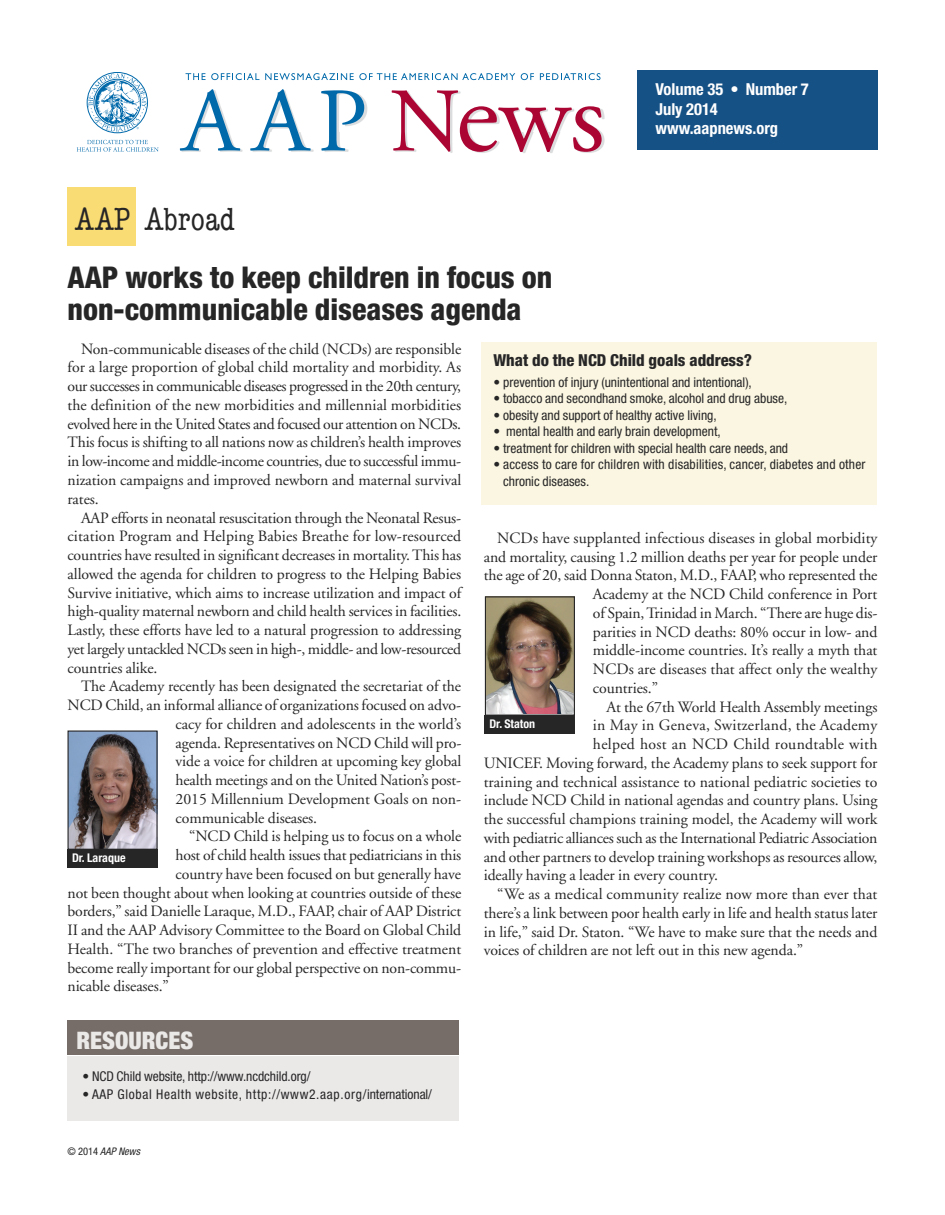
<style>
.page{position:relative;width:945px;height:1215px;background:#fff}
.page>*{position:absolute;margin:0;border:0;box-sizing:border-box;transform-origin:0 0}
.t1{font:condensed 33px "American Typewriter";color:#272627}
.t2{font:800 condensed 30px/31.5px "Helvetica Neue";color:#272627}
.t3{font:900 condensed 24px "Helvetica Neue";color:#ebe9e8}
.t4{font:700 condensed 16.5px/19.5px "Helvetica Neue";color:#fff}
.t5{font:800 condensed 16.5px "Helvetica Neue";color:#272627}
.t6{font:15.75px/18.8px "Adobe Garamond";letter-spacing:-.005em;color:#272627;text-align:justify}
.t7{font:15.75px "Adobe Garamond";letter-spacing:.02em;color:#272627}
.t8{font:condensed 13.5px/16.5px "Helvetica Neue";color:#272627}
.t9{font:condensed 13.5px "Helvetica Neue";letter-spacing:.05em;color:#272627}
.t10{font:700 condensed 12px "Helvetica Neue";color:#fff}
.t11{font:italic condensed 10.5px "Helvetica Neue";color:#272627}
.s1{font-style:normal}
</style>
<div class="page">
<img style="left:179px;top:73px;width:426px;height:80px">
<svg style="left:180px;top:89px;width:61px;height:62px"></svg>
<svg style="left:250px;top:89px;width:61px;height:62px"></svg>
<svg style="left:321px;top:90px;width:43px;height:61px"></svg>
<svg style="left:391px;top:90px;width:211px;height:62px"></svg>
<svg style="left:186px;top:73px;width:73px;height:7px"></svg>
<svg style="left:265px;top:73px;width:250px;height:7px"></svg>
<svg style="left:521px;top:73px;width:13px;height:7px"></svg>
<svg style="left:540px;top:73px;width:61px;height:7px"></svg>
<svg style="left:77px;top:140px;width:82px;height:12px"></svg>
<svg style="left:88px;top:73px;width:59px;height:59px"></svg>
<div style="left:68px;top:188px;width:68px;height:58px;background:#f9dc73"></div>
<div style="left:638px;top:70px;width:240px;height:80px;background:#165185"></div>
<div style="left:68px;top:1056px;width:391px;height:64px;background:#ebe9e8"></div>
<div style="left:68px;top:1020px;width:391px;height:34px;background:#776d68"></div>
<div style="left:482px;top:342px;width:396px;height:163px;background:#faf6e1"></div>
<img style="left:70px;top:732px;width:86px;height:116px">
<div style="left:68px;top:730px;width:90px;height:120px;border:1px solid #272627"></div>
<div style="left:68px;top:850px;width:90px;height:18px;background:#272627"></div>
<img style="left:487px;top:598px;width:86px;height:116px">
<div style="left:485px;top:596px;width:90px;height:120px;border:1px solid #272627"></div>
<div style="left:485px;top:715px;width:90px;height:19px;background:#272627"></div>
<h1 class="t1" style="left:75px;top:201px;width:161px">AAP Abroad</h1>
<h2 class="t2" style="left:68px;top:264px;width:486px">AAP works to keep children in focus on non-communicable diseases agenda</h2>
<p class="t4" style="left:656px;top:81px;width:155px">Volume 35 • Number 7<br>July 2014 www.aapnews.org</p>
<p class="t6" style="left:68px;top:341px;width:395px;text-indent:13px">Non-communicable diseases of the child (NCDs) are responsible for a large proportion of global child mortality and morbidity. As our successes in communicable diseases progressed in the 20th century, the definition of the new morbidities and millennial morbidities evolved here in the United States and focused our attention on NCDs.<br>This focus is shifting to all nations now as children’s health improves in low-income and middle-income countries, due to successful immu&shy;nization campaigns and improved newborn and maternal survival rates.</p>
<p class="t6" style="left:68px;top:510px;width:395px;text-indent:13px">AAP efforts in neonatal resuscitation through the Neonatal Resus&shy;citation Program and Helping Babies Breathe for low-resourced countries have resulted in significant decreases in mortality. This has allowed the agenda for children to progress to the Helping Babies Survive initiative, which aims to increase utilization and impact of high-quality maternal newborn and child health services in facilities.<br>Lastly, these efforts have led to a natural progression to addressing yet largely untackled NCDs seen in high-, middle- and low-resourced countries alike.</p>
<p class="t6" style="left:81px;top:678px;width:382px">The Academy recently has been designated the secretariat of the</p>
<p class="t6" style="left:68px;top:697px;width:395px">NCD Child, an informal alliance of organizations focused on advo-</p>
<p class="t6" style="left:176px;top:716px;width:287px">cacy for children and adolescents in the world’s</p>
<p class="t6" style="left:176px;top:735px;width:287px">agenda. Representatives on NCD Child will pro-</p>
<p class="t6" style="left:176px;top:753px;width:287px">vide a voice for children at upcoming key global</p>
<p class="t6" style="left:176px;top:772px;width:287px">health meetings and on the United Nation’s post-</p>
<p class="t6" style="left:176px;top:791px;width:287px">2015 Millennium Development Goals on non-</p>
<p class="t6" style="left:176px;top:810px;width:143px">communicable diseases.</p>
<p class="t6" style="left:189px;top:828px;width:274px">“NCD Child is helping us to focus on a whole</p>
<p class="t6" style="left:176px;top:847px;width:287px">host of child health issues that pediatricians in this</p>
<p class="t6" style="left:176px;top:866px;width:287px">country have been focused on but generally have</p>
<p class="t6" style="left:68px;top:885px;width:395px">not been thought about when looking at countries outside of these</p>
<p class="t6" style="left:68px;top:903px;width:395px">borders,” said Danielle Laraque, M.D., FAAP, chair of AAP District</p>
<p class="t6" style="left:68px;top:922px;width:395px">II and the AAP Advisory Committee to the Board on Global Child</p>
<p class="t6" style="left:68px;top:941px;width:395px">Health. “The two branches of prevention and effective treatment</p>
<p class="t6" style="left:68px;top:960px;width:395px">become really important for our global perspective on non-commu-</p>
<p class="t6" style="left:68px;top:978px;width:103px">nicable diseases.”</p>
<p class="t10" style="left:72px;top:853px;width:55px">Dr. Laraque</p>
<h3 class="t3" style="left:76px;top:1026px;width:118px">RESOURCES</h3>
<p class="t8" style="left:82px;top:1069px;width:230px">• NCD Child website, http://www.ncdchild.org/</p>
<p class="t9" style="left:82px;top:1089px;width:351px">• AAP Global Health website, http://www2.aap.org/international/</p>
<p class="t11" style="left:68px;top:1147px;width:76px"><span class="s1">© 2014</span> AAP News</p>
<p class="t5" style="left:494px;top:354px;width:260px">What do the NCD Child goals address?</p>
<p class="t8" style="left:494px;top:375px;width:260px">• prevention of injury (unintentional and intentional),</p>
<p class="t8" style="left:494px;top:391px;width:295px">• tobacco and secondhand smoke, alcohol and drug abuse,</p>
<p class="t8" style="left:494px;top:408px;width:225px">• obesity and support of healthy active living,</p>
<p class="t8" style="left:494px;top:424px;width:229px">• mental health and early brain development,</p>
<p class="t8" style="left:494px;top:441px;width:296px">• treatment for children with special health care needs, and</p>
<p class="t8" style="left:503px;top:457px;width:364px;text-indent:-10px">• access to care for children with disabilities, cancer, diabetes and other chronic diseases.</p>
<p class="t6" style="left:497px;top:530px;width:382px">NCDs have supplanted infectious diseases in global morbidity</p>
<p class="t6" style="left:484px;top:549px;width:395px">and mortality, causing 1.2 million deaths per year for people under</p>
<p class="t6" style="left:484px;top:567px;width:395px">the age of 20, said Donna Staton, M.D., FAAP, who represented the</p>
<p class="t6" style="left:593px;top:586px;width:286px">Academy at the NCD Child conference in Port</p>
<p class="t6" style="left:593px;top:605px;width:286px">of Spain, Trinidad in March. “There are huge dis-</p>
<p class="t6" style="left:593px;top:624px;width:286px">parities in NCD deaths: 80% occur in low- and</p>
<p class="t6" style="left:593px;top:642px;width:286px">middle-income countries. It’s really a myth that</p>
<p class="t6" style="left:593px;top:661px;width:286px">NCDs are diseases that affect only the wealthy</p>
<p class="t6" style="left:593px;top:680px;width:67px">countries.”</p>
<p class="t6" style="left:606px;top:699px;width:273px">At the 67th World Health Assembly meetings</p>
<p class="t7" style="left:593px;top:719px;width:286px">in May in Geneva, Switzerland, the Academy</p>
<p class="t7" style="left:593px;top:738px;width:286px">helped host an NCD Child roundtable with</p>
<p class="t6" style="left:484px;top:755px;width:395px">UNICEF. Moving forward, the Academy plans to seek support for</p>
<p class="t6" style="left:484px;top:774px;width:395px">training and technical assistance to national pediatric societies to</p>
<p class="t6" style="left:484px;top:792px;width:395px">include NCD Child in national agendas and country plans. Using</p>
<p class="t6" style="left:484px;top:811px;width:395px">the successful champions training model, the Academy will work</p>
<p class="t6" style="left:484px;top:830px;width:395px">with pediatric alliances such as the International Pediatric Association</p>
<p class="t6" style="left:484px;top:849px;width:395px">and other partners to develop training workshops as resources allow,</p>
<p class="t6" style="left:484px;top:867px;width:236px">ideally having a leader in every country.</p>
<p class="t6" style="left:497px;top:886px;width:382px">“We as a medical community realize now more than ever that</p>
<p class="t6" style="left:484px;top:905px;width:395px">there’s a link between poor health early in life and health status later</p>
<p class="t6" style="left:484px;top:924px;width:395px">in life,” said Dr. Staton. “We have to make sure that the needs and</p>
<p class="t6" style="left:484px;top:942px;width:321px">voices of children are not left out in this new agenda.”</p>
<p class="t10" style="left:489px;top:719px;width:47px">Dr. Staton</p>
</div>
